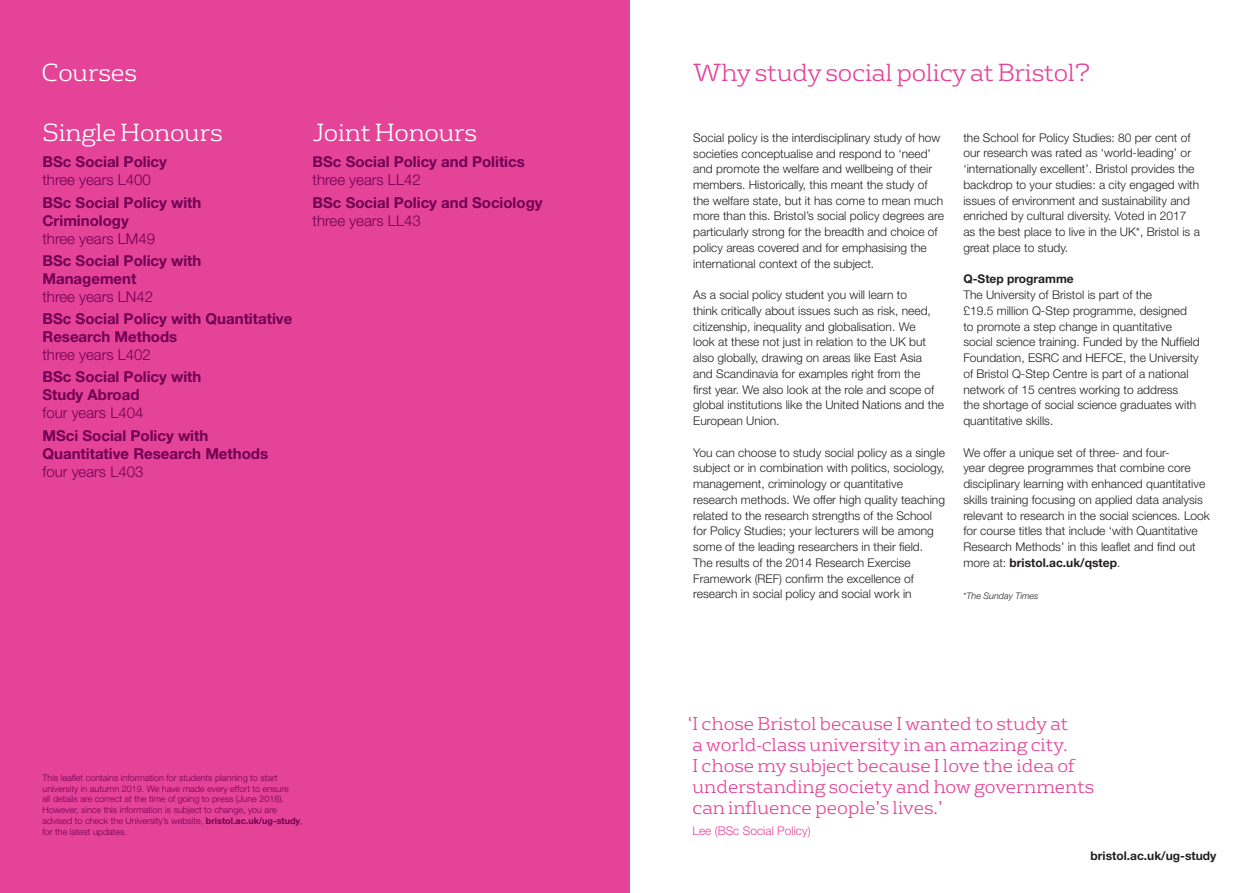
<style>
.page{position:relative;width:1259px;height:893px;background:#fff}
.page>*{position:absolute;margin:0;border:0;box-sizing:border-box;transform-origin:0 0}
.t1{font:300 24px "FS Rufus";letter-spacing:-.01em;color:#fff}
.t2{font:300 24px "FS Rufus";letter-spacing:-.01em;color:#e44398}
.t3{font:300 18px/21px "FS Rufus";color:#e44398}
.t4{font:700 15px/18px "Helvetica Neue";color:#700052}
.t5{font:300 15px "Helvetica Neue";color:#700052}
.t6{font:300 12px/15.8px "Helvetica Neue";color:#231f20}
.t7{font:700 12px "Helvetica Neue";color:#231f20}
.t8{font:300 12px "Helvetica Neue";color:#e44398}
.t9{font:300 9px/10.8px "Helvetica Neue";color:#700052}
.t10{font:italic 300 9px "Helvetica Neue";color:#231f20}
.s1{font-weight:700}
.s2{font-style:normal}
</style>
<div class="page">
<div style="left:0;top:0;width:629px;height:893px;background:#e44398"></div>
<h1 class="t1" style="left:41px;top:54px;width:97px">Courses</h1>
<h1 class="t1" style="left:43px;top:113px;width:182px">Single Honours</h1>
<p class="t4" style="left:43px;top:153px;width:126px">BSc Social Policy</p>
<p class="t5" style="left:43px;top:171px;width:110px">three years L400</p>
<p class="t4" style="left:43px;top:193px;width:160px">BSc Social Policy with<br>Criminology</p>
<p class="t5" style="left:43px;top:229px;width:114px">three years LM49</p>
<p class="t4" style="left:43px;top:251px;width:160px">BSc Social Policy with<br>Management</p>
<p class="t5" style="left:43px;top:287px;width:112px">three years LN42</p>
<p class="t4" style="left:43px;top:309px;width:251px">BSc Social Policy with Quantitative<br>Research Methods</p>
<p class="t5" style="left:43px;top:346px;width:110px">three years L402</p>
<p class="t4" style="left:43px;top:368px;width:160px">BSc Social Policy with<br>Study Abroad</p>
<p class="t5" style="left:43px;top:404px;width:102px">four years L404</p>
<p class="t4" style="left:43px;top:426px;width:227px">MSci Social Policy with<br>Quantitative Research Methods</p>
<p class="t5" style="left:43px;top:462px;width:102px">four years L403</p>
<h1 class="t1" style="left:313px;top:113px;width:166px">Joint Honours</h1>
<p class="t4" style="left:313px;top:153px;width:214px">BSc Social Policy and Politics</p>
<p class="t5" style="left:313px;top:171px;width:110px">three years LL42</p>
<p class="t4" style="left:313px;top:193px;width:231px">BSc Social Policy and Sociology</p>
<p class="t5" style="left:313px;top:211px;width:110px">three years LL43</p>
<p class="t9" style="left:43px;top:772px;width:262px">This leaflet contains information for students planning to start university in autumn 2019. We have made every effort to ensure<br>all details are correct at the time of going to press (June 2018).<br>However, since this information is subject to change, you are advised to check the University’s website, <span class="s1">bristol.ac.uk/ug-study</span>, for the latest updates.</p>
<h1 class="t2" style="left:693px;top:53px;width:398px">Why study social policy at Bristol?</h1>
<p class="t6" style="left:693px;top:129px;width:252px">Social policy is the interdisciplinary study of how societies conceptualise and respond to ‘need’ and promote the welfare and wellbeing of their members. Historically, this meant the study of the welfare state, but it has come to mean much more than this. Bristol’s social policy degrees are particularly strong for the breadth and choice of policy areas covered and for emphasising the international context of the subject.</p>
<p class="t6" style="left:693px;top:287px;width:252px">As a social policy student you will learn to<br>think critically about issues such as risk, need, citizenship, inequality and globalisation. We<br>look at these not just in relation to the UK but also globally, drawing on areas like East Asia and Scandinavia for examples right from the<br>first year. We also look at the role and scope of global institutions like the United Nations and the European Union.</p>
<p class="t6" style="left:693px;top:444px;width:253px">You can choose to study social policy as a single subject or in combination with politics, sociology, management, criminology or quantitative research methods. We offer high quality teaching related to the research strengths of the School for Policy Studies; your lecturers will be among some of the leading researchers in their field.<br>The results of the 2014 Research Exercise Framework (REF) confirm the excellence of research in social policy and social work in</p>
<p class="t6" style="left:963px;top:129px;width:238px">the School for Policy Studies: 80 per cent of our research was rated as ‘world-leading’ or ‘internationally excellent’. Bristol provides the backdrop to your studies: a city engaged with issues of environment and sustainability and enriched by cultural diversity. Voted in 2017 as the best place to live in the UK*, Bristol is a great place to study.</p>
<p class="t7" style="left:963px;top:272px;width:112px">Q-Step programme</p>
<p class="t6" style="left:963px;top:287px;width:238px">The University of Bristol is part of the<br>£19.5 million Q-Step programme, designed to promote a step change in quantitative social science training. Funded by the Nuffield Foundation, ESRC and HEFCE, the University of Bristol Q-Step Centre is part of a national network of 15 centres working to address<br>the shortage of social science graduates with quantitative skills.</p>
<p class="t6" style="left:963px;top:444px;width:248px">We offer a unique set of three- and four-<br>year degree programmes that combine core disciplinary learning with enhanced quantitative skills training focusing on applied data analysis relevant to research in the social sciences. Look for course titles that include ‘with Quantitative Research Methods’ in this leaflet and find out more at: <span class="s1">bristol.ac.uk/qstep</span>.</p>
<p class="t10" style="left:963px;top:590px;width:77px"><span class="s2">*</span>The Sunday Times</p>
<h2 class="t3" style="left:688px;top:711px;width:408px">‘I chose Bristol because I wanted to study at<br>a world-class university in an amazing city.<br>I chose my subject because I love the idea of understanding society and how governments can influence people’s lives.’</h2>
<p class="t8" style="left:692px;top:823px;width:120px">Lee (BSc Social Policy)</p>
<p class="t7" style="left:1090px;top:848px;width:127px">bristol.ac.uk/ug-study</p>
</div>
